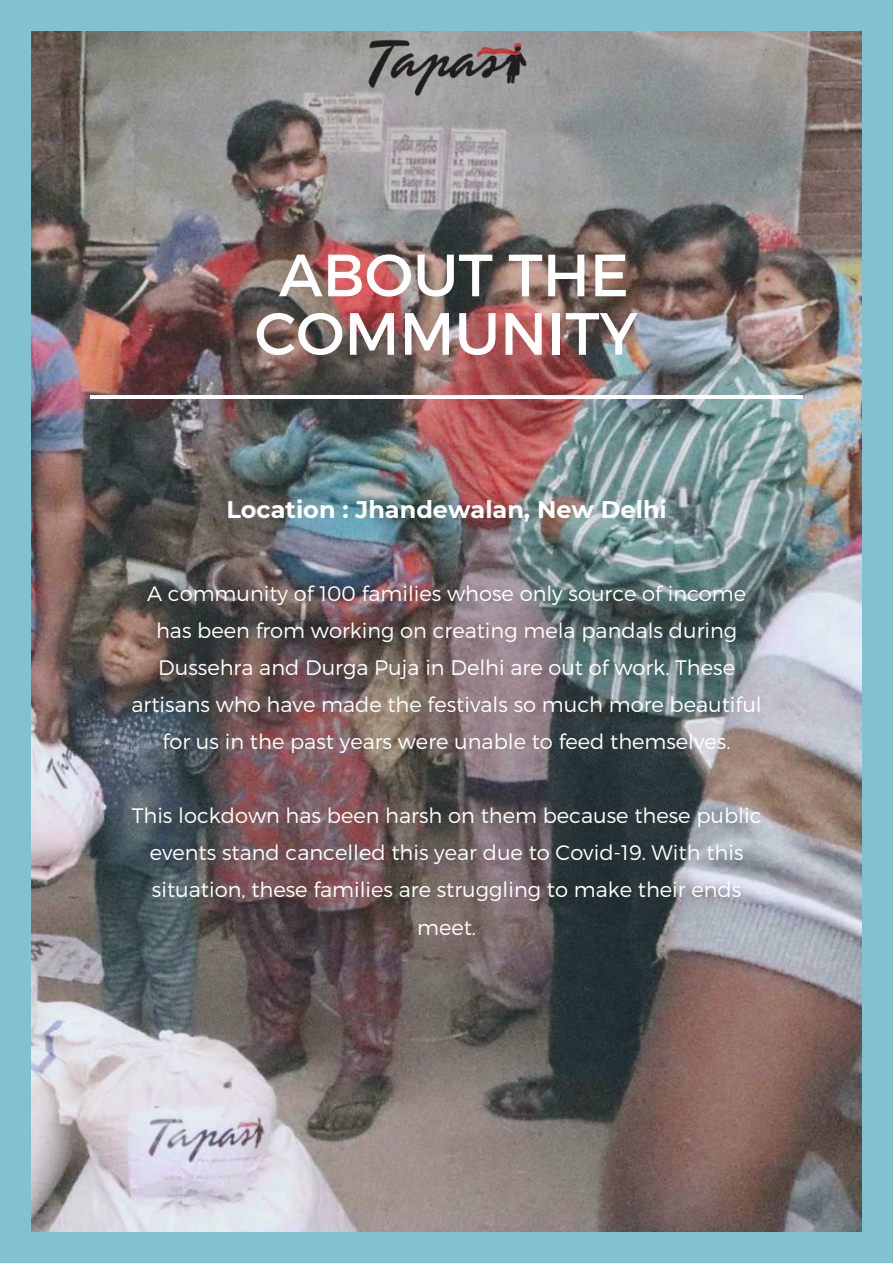
<style>
.page{position:relative;width:893px;height:1264px;background:#fff}
.page>*{position:absolute;margin:0;border:0;box-sizing:border-box;transform-origin:0 0}
.t1{font:59.55px/58.5px "Montserrat";color:#fff;text-align:center}
.t2{font:700 24px "Montserrat";color:#fff}
.t3{font:300 21px/37px "Montserrat";color:#fff;text-align:center}
</style>
<div class="page">
<div style="left:0;top:0;width:892px;height:1262px;background:linear-gradient(to right,#82c1cf,#82c1cf)"></div>
<img style="left:31px;top:31px;width:830px;height:1200px">
<hr style="left:91px;top:395px;width:712px;height:3px;background:#fff">
<img style="left:357px;top:0;width:179px;height:124px">
<h1 class="t1" style="left:255px;top:243px;width:384px">ABOUT THE<br>COMMUNITY</h1>
<p class="t2" style="left:226px;top:495px;width:442px">Location : Jhandewalan, New Delhi</p>
<p class="t3" style="left:131px;top:573px;width:631px">A community of 100 families whose only source of income has been from working on creating mela pandals during Dussehra and Durga Puja in Delhi are out of work. These artisans who have made the festivals so much more beautiful for us in the past years were unable to feed themselves.</p>
<p class="t3" style="left:132px;top:796px;width:631px">This lockdown has been harsh on them because these public events stand cancelled this year due to Covid-19. With this situation, these families are struggling to make their ends meet.</p>
</div>
